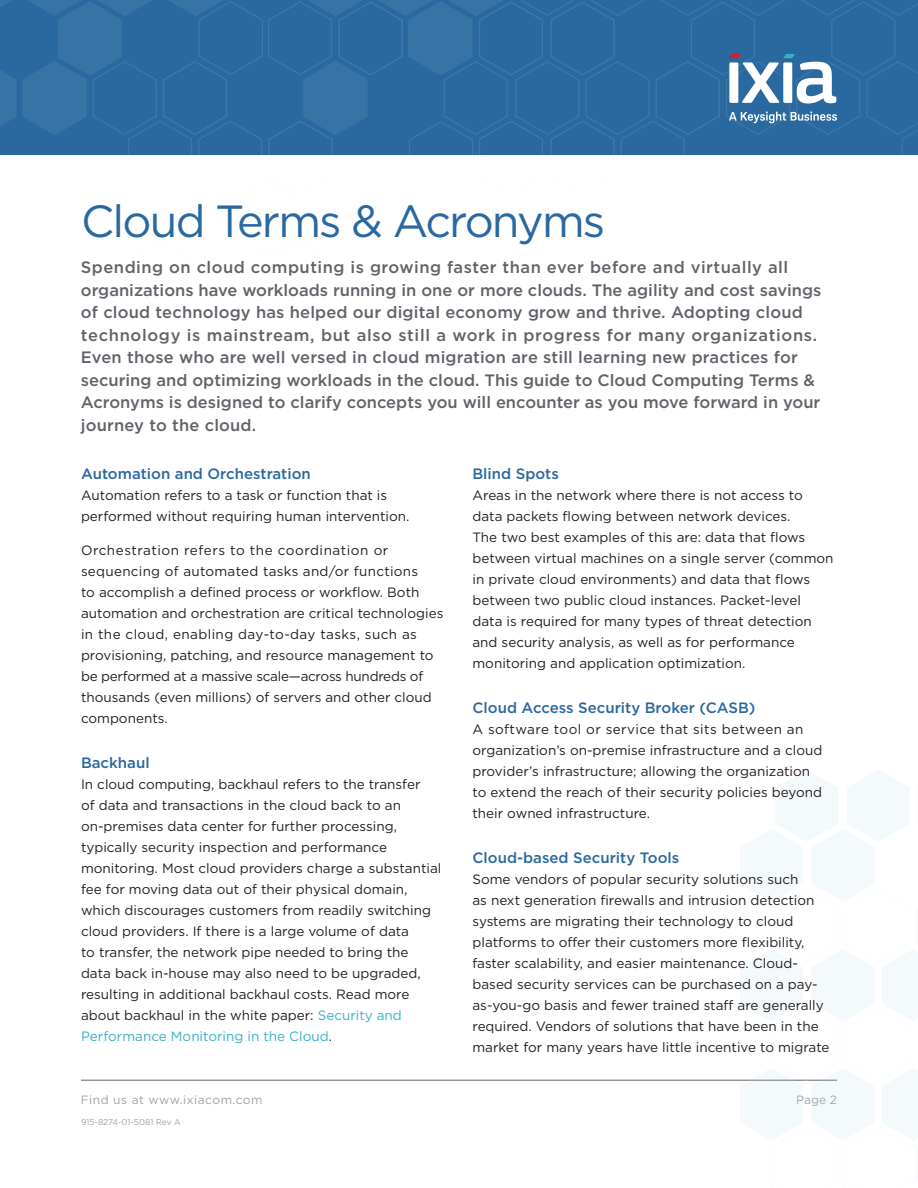
<style>
.page{position:relative;width:918px;height:1188px;background:#fff}
.page>*{position:absolute;margin:0;border:0;box-sizing:border-box;transform-origin:0 0}
.Glossary_Header{font:45px "Gotham";letter-spacing:-.04em;color:#2a68a0}
.TERM{font:500 16.5px/22.5px "Gotham";letter-spacing:.01em;color:#606369}
.TERM-2{font:500 15px "Gotham";color:#2a68a0}
.body_copy{font:13.5px/21px "Gotham";color:#231f20}
.t1{font:12px "Gotham";letter-spacing:.04em;color:#9fa1a4}
.t2{font:8.4px "Gotham";color:#9fa1a4}
.s1{color:#37b0c9}
</style>
<div class="page">
<hr style="left:81px;top:1080px;width:756px;height:1px;background:#606369">
<svg style="left:740px;top:770px;width:178px;height:412px"></svg>
<div style="left:0;top:0;width:22px;height:155px;background:#2a68a0"></div>
<svg style="left:721px;top:0;width:8px;height:155px"></svg>
<svg style="left:544px;top:0;width:177px;height:155px;background:#2b68a0"></svg>
<svg style="left:0;top:0;width:16px;height:15px"></svg>
<svg style="left:0;top:62px;width:16px;height:72px"></svg>
<svg style="left:22px;top:0;width:522px;height:155px;background:#2d6aa1"></svg>
<svg style="left:729px;top:0;width:189px;height:155px;background:#3f77a9"></svg>
<p class="Glossary_Header" style="left:81px;top:192px;width:526px">Cloud Terms &amp; Acronyms</p>
<p class="TERM" style="left:81px;top:256px;width:742px">Spending on cloud computing is growing faster than ever before and virtually all organizations have workloads running in one or more clouds. The agility and cost savings of cloud technology has helped our digital economy grow and thrive. Adopting cloud technology is mainstream, but also still a work in progress for many organizations.<br>Even those who are well versed in cloud migration are still learning new practices for securing and optimizing workloads in the cloud. This guide to Cloud Computing Terms &amp; Acronyms is designed to clarify concepts you will encounter as you move forward in your journey to the cloud.</p>
<p class="TERM-2" style="left:81px;top:464px;width:231px">Automation and Orchestration</p>
<p class="body_copy" style="left:81px;top:484px;width:330px">Automation refers to a task or function that is performed without requiring human intervention.</p>
<p class="body_copy" style="left:81px;top:540px;width:364px">Orchestration refers to the coordination or sequencing of automated tasks and/or functions<br>to accomplish a defined process or workflow. Both automation and orchestration are critical technologies in the cloud, enabling day-to-day tasks, such as provisioning, patching, and resource management to be performed at a massive scale—across hundreds of thousands (even millions) of servers and other cloud components.</p>
<p class="TERM-2" style="left:81px;top:753px;width:70px">Backhaul</p>
<p class="body_copy" style="left:81px;top:774px;width:362px">In cloud computing, backhaul refers to the transfer<br>of data and transactions in the cloud back to an on-premises data center for further processing, typically security inspection and performance monitoring. Most cloud providers charge a substantial fee for moving data out of their physical domain, which discourages customers from readily switching cloud providers. If there is a large volume of data<br>to transfer, the network pipe needed to bring the data back in-house may also need to be upgraded, resulting in additional backhaul costs. Read more about backhaul in the white paper: <span class="s1">Security and Performance Monitoring in the Cloud</span>.</p>
<p class="t1" style="left:81px;top:1092px;width:183px">Find us at www.ixiacom.com</p>
<p class="t2" style="left:81px;top:1117px;width:101px">915-8274-01-5081 Rev A</p>
<p class="TERM-2" style="left:472px;top:464px;width:88px">Blind Spots</p>
<p class="body_copy" style="left:472px;top:484px;width:363px">Areas in the network where there is not access to data packets flowing between network devices.<br>The two best examples of this are: data that flows between virtual machines on a single server (common in private cloud environments) and data that flows between two public cloud instances. Packet-level data is required for many types of threat detection and security analysis, as well as for performance monitoring and application optimization.</p>
<p class="TERM-2" style="left:472px;top:698px;width:284px">Cloud Access Security Broker (CASB)</p>
<p class="body_copy" style="left:472px;top:718px;width:351px">A software tool or service that sits between an organization’s on-premise infrastructure and a cloud provider’s infrastructure; allowing the organization to extend the reach of their security policies beyond their owned infrastructure.</p>
<p class="TERM-2" style="left:472px;top:848px;width:208px">Cloud-based Security Tools</p>
<p class="body_copy" style="left:472px;top:868px;width:359px">Some vendors of popular security solutions such<br>as next generation firewalls and intrusion detection systems are migrating their technology to cloud platforms to offer their customers more flexibility, faster scalability, and easier maintenance. Cloud&shy;based security services can be purchased on a pay&shy;as-you-go basis and fewer trained staff are generally required. Vendors of solutions that have been in the market for many years have little incentive to migrate</p>
<p class="t1" style="left:796px;top:1092px;width:42px">Page 2</p>
</div>
